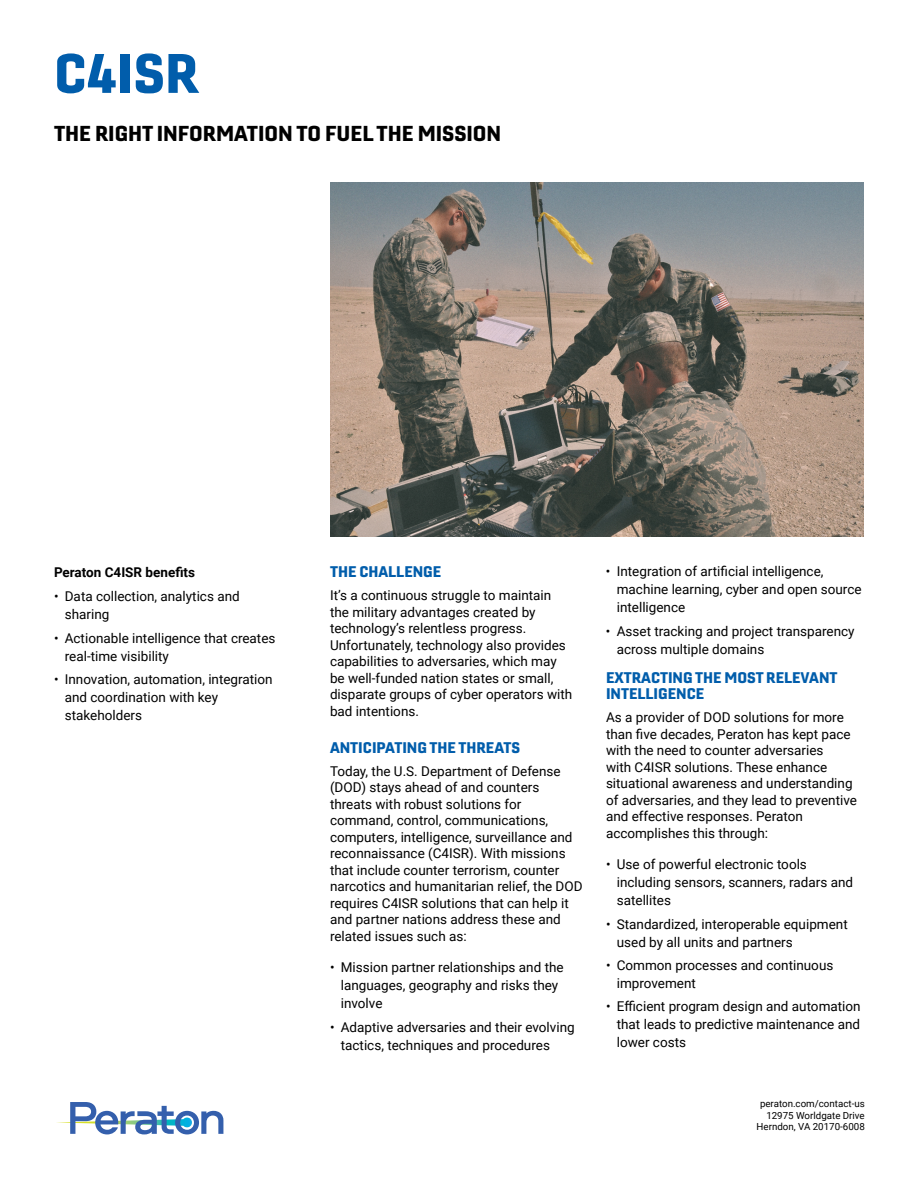
<style>
.page{position:relative;width:918px;height:1188px;background:#fff}
.page>*{position:absolute;margin:0;border:0;box-sizing:border-box;transform-origin:0 0}
.t1{font:900 expanded 54px "Gineso";color:#015dab}
.t2{font:900 expanded 21px "Gineso";color:#000}
.t3{font:900 expanded 15px/16.5px "Gineso";color:#015dab}
.t4{font:13.5px/16.5px "Roboto";color:#000}
.t5{font:700 13.5px "Roboto";color:#000}
.t6{font:9.75px/11.9px "Roboto";color:#000101;text-align:right}
</style>
<div class="page">
<img style="left:56px;top:1122px;width:14px;height:1px">
<svg style="left:70px;top:1102px;width:153px;height:32px"></svg>
<img style="left:330px;top:182px;width:533px;height:355px">
<h1 class="t1" style="left:54px;top:38px;width:146px">C4ISR</h1>
<h2 class="t2" style="left:54px;top:120px;width:449px">THE RIGHT INFORMATION TO FUEL THE MISSION</h2>
<p class="t5" style="left:54px;top:562px;width:143px">Peraton C4ISR benefits</p>
<p class="t4" style="left:65px;top:587px;width:176px;line-height:18px;text-indent:-11px">• Data collection, analytics and sharing</p>
<p class="t4" style="left:65px;top:628px;width:212px;line-height:18px;text-indent:-11px">• Actionable intelligence that creates real-time visibility</p>
<p class="t4" style="left:65px;top:670px;width:209px;line-height:18px;text-indent:-11px">• Innovation, automation, integration and coordination with key stakeholders</p>
<p class="t3" style="left:330px;top:563px;width:113px">THE CHALLENGE</p>
<p class="t4" style="left:330px;top:587px;width:244px">It’s a continuous struggle to maintain the military advantages created by technology’s relentless progress.<br>Unfortunately, technology also provides capabilities to adversaries, which may be well-funded nation states or small, disparate groups of cyber operators with bad intentions.</p>
<p class="t3" style="left:330px;top:739px;width:192px">ANTICIPATING THE THREATS</p>
<p class="t4" style="left:330px;top:762px;width:254px">Today, the U.S. Department of Defense (DOD) stays ahead of and counters threats with robust solutions for command, control, communications, computers, intelligence, surveillance and reconnaissance (C4ISR). With missions that include counter terrorism, counter narcotics and humanitarian relief, the DOD requires C4ISR solutions that can help it and partner nations address these and related issues such as:</p>
<p class="t4" style="left:341px;top:958px;width:224px;line-height:18px;text-indent:-11px">• Mission partner relationships and the languages, geography and risks they involve</p>
<p class="t4" style="left:341px;top:1018px;width:235px;line-height:18px;text-indent:-11px">• Adaptive adversaries and their evolving tactics, techniques and procedures</p>
<p class="t4" style="left:617px;top:562px;width:246px;line-height:18px;text-indent:-11px">• Integration of artificial intelligence, machine learning, cyber and open source intelligence</p>
<p class="t4" style="left:617px;top:622px;width:239px;line-height:18px;text-indent:-11px">• Asset tracking and project transparency across multiple domains</p>
<p class="t3" style="left:606px;top:669px;width:233px">EXTRACTING THE MOST RELEVANT<br>INTELLIGENCE</p>
<p class="t4" style="left:606px;top:709px;width:252px">As a provider of DOD solutions for more than five decades, Peraton has kept pace with the need to counter adversaries<br>with C4ISR solutions. These enhance situational awareness and understanding of adversaries, and they lead to preventive and effective responses. Peraton accomplishes this through:</p>
<p class="t4" style="left:617px;top:855px;width:238px;line-height:18px;text-indent:-11px">• Use of powerful electronic tools including sensors, scanners, radars and satellites</p>
<p class="t4" style="left:617px;top:914px;width:232px;line-height:18px;text-indent:-11px">• Standardized, interoperable equipment used by all units and partners</p>
<p class="t4" style="left:617px;top:956px;width:218px;line-height:18px;text-indent:-11px">• Common processes and continuous improvement</p>
<p class="t4" style="left:617px;top:997px;width:245px;line-height:18px;text-align:justify;text-indent:-11px">• Efficient program design and automation that leads to predictive maintenance and lower costs</p>
<p class="t6" style="left:757px;top:1097px;width:110px">peraton.com/contact-us<br>12975 Worldgate Drive<br>Herndon, VA 20170-6008</p>
</div>
